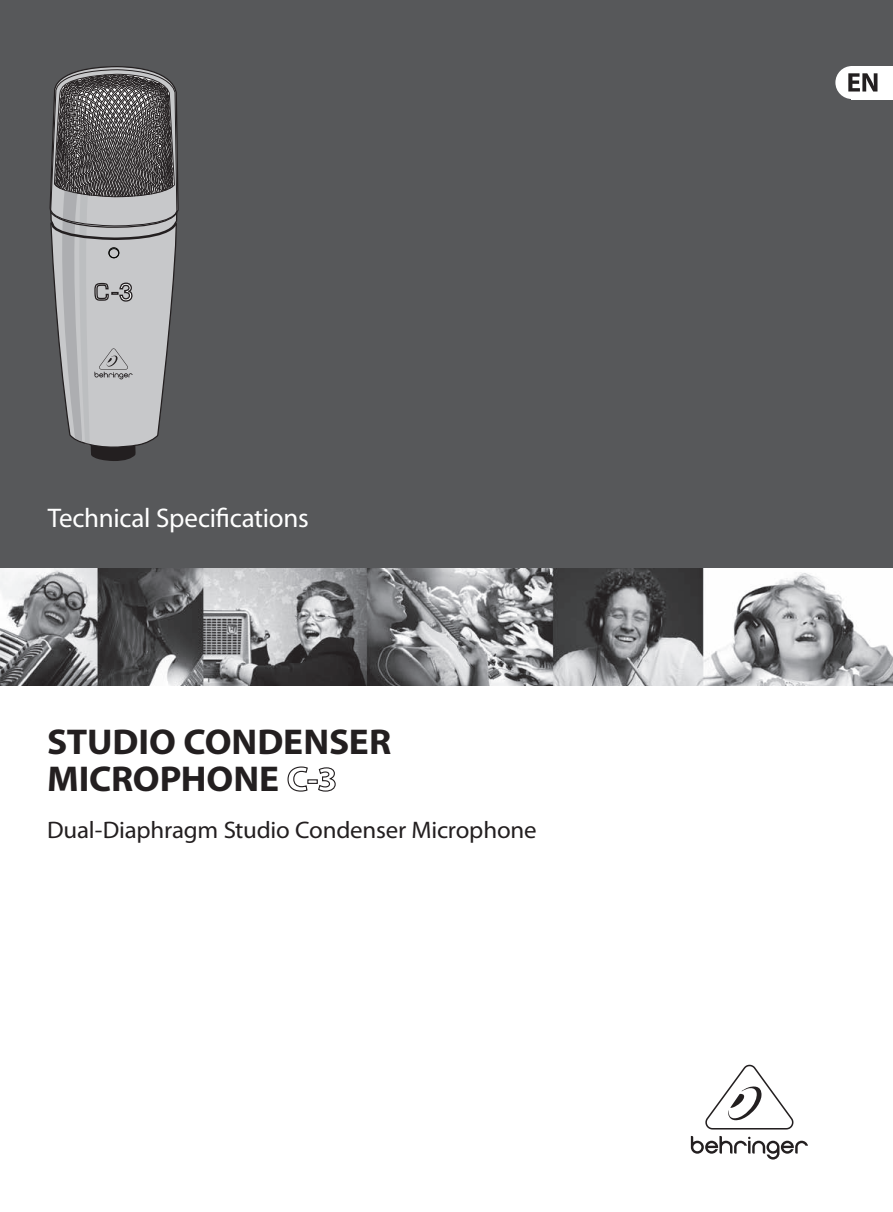
<style>
.page{position:relative;width:893px;height:1212px;background:#fff}
.page>*{position:absolute;margin:0;border:0;box-sizing:border-box;transform-origin:0 0}
.CVR_-_Product_Model{font:700 36px/37.5px "Myriad Pro";letter-spacing:-.005em;color:#231f20;scale:1.04 1}
.CVR_-_User_Manual{font:27px "Myriad Pro";letter-spacing:-.01em;color:#fff}
.CVR_-_Subhead{font:24px "Myriad Pro";letter-spacing:-.01em;color:#231f20;scale:1.04 1}
</style>
<div class="page">
<div style="left:0;top:0;width:893px;height:585px;background:#57585a"></div>
<img style="left:0;top:568px;width:893px;height:118px">
<div style="left:835px;top:66px;width:33px;height:33px;background:#fff;border-radius:50%"></div>
<div style="left:851px;top:66px;width:42px;height:33px;background:#fff"></div>
<svg style="left:848px;top:73px;width:29px;height:19px"></svg>
<svg style="left:691px;top:1136px;width:117px;height:23px"></svg>
<svg style="left:705px;top:1065px;width:88px;height:64px"></svg>
<svg style="left:287px;top:766px;width:21px;height:26px"></svg>
<div style="left:307px;top:779px;width:11px;height:5px;border:1px solid #231f20"></div>
<svg style="left:317px;top:767px;width:19px;height:25px"></svg>
<svg style="left:50px;top:66px;width:129px;height:395px"></svg>
<p class="CVR_-_User_Manual" style="left:48px;top:501px;width:263px">Technical Specifications</p>
<p class="CVR_-_Product_Model" style="left:47px;top:722px;width:332px">STUDIO CONDENSER<br>MICROPHONE</p>
<p class="CVR_-_Subhead" style="left:47px;top:815px;width:472px">Dual-Diaphragm Studio Condenser Microphone</p>
</div>
